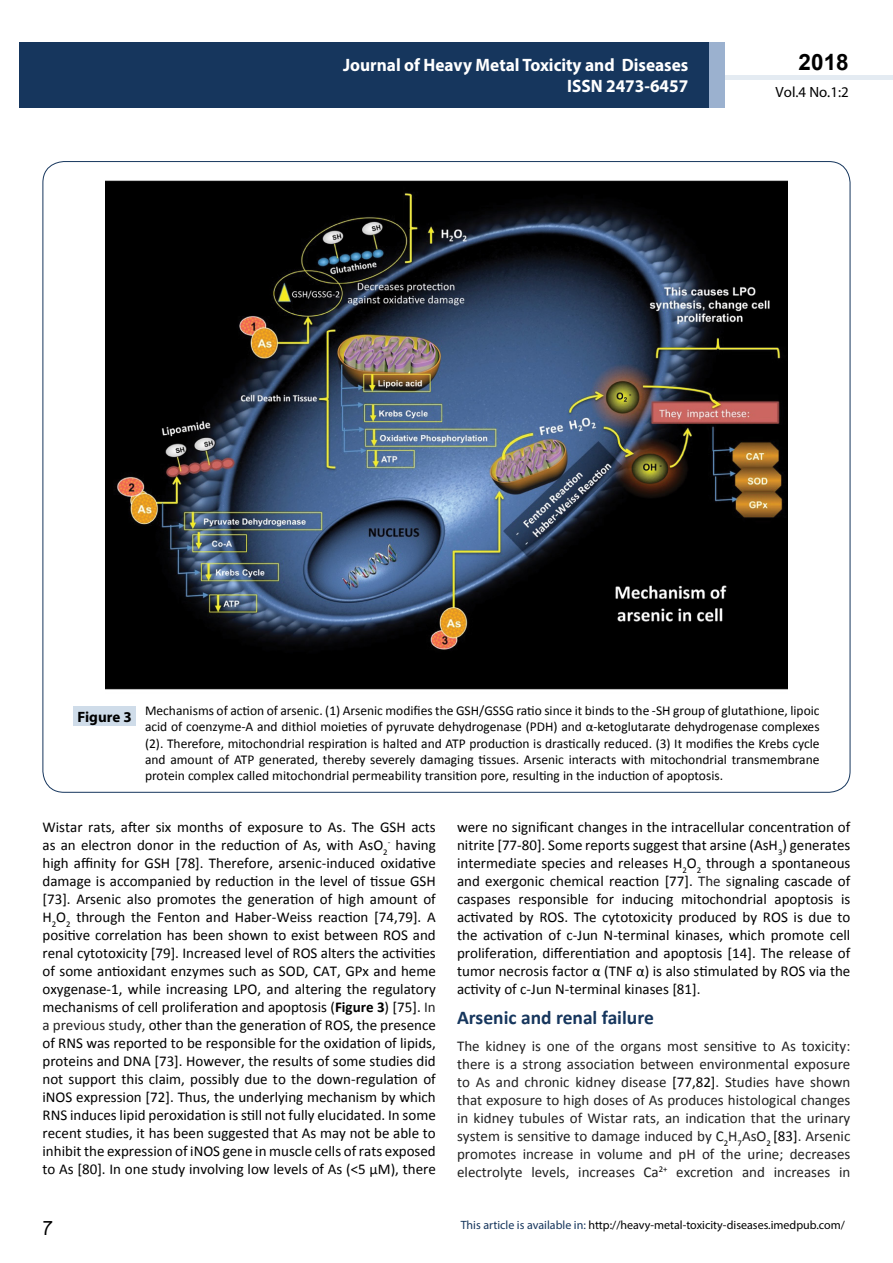
<style>
.page{position:relative;width:893px;height:1263px;background:#fff}
.page>*{position:absolute;margin:0;border:0;box-sizing:border-box;transform-origin:0 0}
.t1{font:25.5px "Tunga";color:#000}
.t2{font:700 22.5px "Arial";color:#000}
.t3{font:700 19.5px "Calibri";color:#16365d}
.t4{font:700 18px/21.6px "Myriad Pro";color:#fff;text-align:right;scale:.96 1}
.t5{font:15px/18px "Calibri";color:#000;text-align:justify}
.t6{font:15px/18px "Calibri";color:#212121;text-align:justify}
.t7{font:700 15px "Myriad Pro";color:#000}
.t8{font:14.85px "Myriad Pro";color:#000}
.t9{font:13.5px/16.2px "Calibri";color:#000;text-align:justify}
.t10{font:12px "Myriad Pro";color:#000}
.s1{font-weight:700}
.s2{color:#212121}
.s3{color:#000}
.s4{color:#16365d}
</style>
<div class="page">
<hr style="left:725px;top:75px;width:168px;height:4px;background:#e4ebf2">
<div style="left:19px;top:42px;width:690px;height:66px;background:#16365d"></div>
<div style="left:709px;top:42px;width:16px;height:66px;background:#9bb1cf"></div>
<img style="left:106px;top:180px;width:681px;height:510px">
<div style="left:73px;top:706px;width:63px;height:20px;background:#cfdce9"></div>
<p class="t4" style="left:343px;top:53px;width:361px">Journal of Heavy Metal Toxicity and Diseases<br>ISSN 2473-6457</p>
<p class="t4" style="left:517px;top:53px;width:198px">ARCHIVOS DE MEDICINA<br>ISSN 1698-9465</p>
<h2 class="t2" style="left:799px;top:47px;width:52px">2018</h2>
<p class="t8" style="left:776px;top:83px;width:75px">Vol.4 No.1:2</p>
<p class="t7" style="left:78px;top:707px;width:56px">Figure 3</p>
<p class="t9" style="left:145px;top:702px;width:676px">Mechanisms of action of arsenic. (1) Arsenic modifies the GSH/GSSG ratio since it binds to the -SH group of glutathione, lipoic acid of coenzyme-A and dithiol moieties of pyruvate dehydrogenase (PDH) and α-ketoglutarate dehydrogenase complexes (2). Therefore, mitochondrial respiration is halted and ATP production is drastically reduced. (3) It modifies the Krebs cycle and amount of ATP generated, thereby severely damaging tissues. Arsenic interacts with mitochondrial transmembrane protein complex called mitochondrial permeability transition pore, resulting in the induction of apoptosis.</p>
<p class="t5" style="left:43px;top:818px;width:395px">Wistar rats, after six months of exposure to As. The GSH acts as an electron donor in the reduction of As, with AsO<sub>2</sub><sup>-</sup> having high affinity for GSH [78]. Therefore, arsenic-induced oxidative damage is accompanied by reduction in the level of tissue GSH [73]. Arsenic also promotes the generation of high amount of H<sub>2</sub>O<sub>2</sub> through the Fenton and Haber-Weiss reaction [74,79]. A positive correlation has been shown to exist between ROS and renal cytotoxicity [79]. Increased level of ROS alters the activities of some antioxidant enzymes such as SOD, CAT, GPx and heme oxygenase-1, while increasing LPO, and altering the regulatory mechanisms of cell proliferation and apoptosis (<span class="s1">Figure 3</span>) [75]. <span class="s2">In a previous study,</span> other than the generation of ROS, the presence of RNS was reported to be responsible for the oxidation of lipids, proteins and DNA [73]. However, the results of some studies did not support this claim, possibly due to the down-regulation of iNOS expression [72]. Thus, the underlying mechanism by which RNS induces lipid peroxidation is still not fully elucidated. In some recent studies, it has been suggested that As may not be able to inhibit the expression of iNOS gene in muscle cells of rats exposed to As [80]. In one study involving low levels of As (&lt;5 μM), there</p>
<p class="t5" style="left:457px;top:818px;width:395px">were no significant changes in the intracellular concentration of nitrite [77-80]. Some reports suggest that arsine (AsH<sub>3</sub>) generates intermediate species and releases H<sub>2</sub>O<sub>2</sub> through a spontaneous and exergonic chemical reaction [77]. <span class="s2">The s</span>ignaling cascade of caspases responsible for inducing mitochondrial apoptosis is activated by ROS. The cytotoxicity produced by ROS is due to the activation of c-Jun N-terminal kinases, which promote cell proliferation, differentiation and apoptosis [14]. The release of tumor necrosis factor α (TNF α) is also stimulated by ROS via the activity of c-Jun N-terminal kinases [81].</p>
<h3 class="t3" style="left:457px;top:1005px;width:198px">Arsenic and renal failure</h3>
<p class="t6" style="left:457px;top:1037px;width:395px">The kidney is one of the organs most sensitive to As toxicity: there is a strong association between environmental exposure to As and chronic kidney disease <span class="s3">[77,82]</span>. Studies have shown that exposure to high doses of As produces histological changes in kidney tubules of Wistar rats, an indication that the urinary system is sensitive to damage induced by C<sub>2</sub>H<sub>7</sub>AsO<sub>2</sub> <span class="s3">[83]</span>. Arsenic promotes increase in volume and pH of the urine; decreases electrolyte levels, increases Ca<sup>2+</sup> excretion and increases in</p>
<h1 class="t1" style="left:43px;top:1211px;width:11px">7</h1>
<p class="t10" style="left:461px;top:1218px;width:386px"><span class="s4">This article is available in:</span> http://heavy-metal-toxicity-diseases.imedpub.com/</p>
</div>
